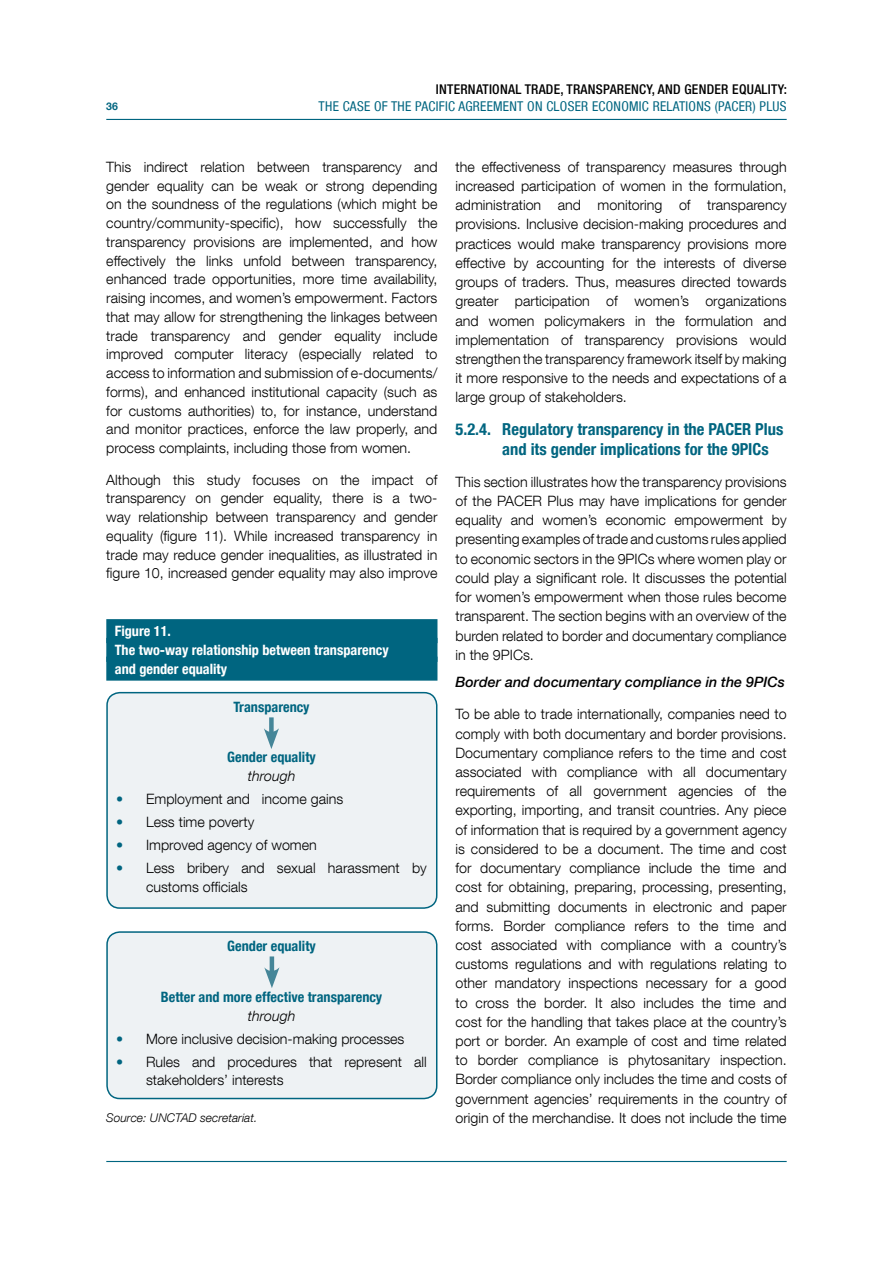
<style>
.page{position:relative;width:893px;height:1263px;background:#fff}
.page>*{position:absolute;margin:0;border:0;box-sizing:border-box;transform-origin:0 0}
.t1{font:700 condensed 16.5px/20px "Helvetica Neue LT Com";color:#006580}
.t2{font:300 14.25px/19.2px "Helvetica Neue LT Com";color:#000;text-align:justify}
.t3{font:700 condensed 14.25px "Helvetica Neue LT Com";color:#006580}
.t4{font:700 condensed 14.25px/18.8px "Helvetica Neue LT Com";color:#fff}
.t5{font:italic 500 14.25px "Helvetica Neue LT Com";color:#000}
.t6{font:italic 300 14.25px "Helvetica Neue LT Com";color:#000}
.t7{font:condensed 13.5px "Helvetica Neue LT Com";letter-spacing:.02em;color:#006580}
.t8{font:500 condensed 13.5px "Helvetica Neue LT Com";letter-spacing:.02em;color:#000}
.t9{font:italic 300 12px "Helvetica Neue LT Com";color:#000}
.t10{font:700 10.5px "Helvetica Neue LT Com";color:#006580}
.s1{color:#006580}
</style>
<div class="page">
<hr style="left:106px;top:119px;width:681px;height:1px;background:#006580">
<hr style="left:106px;top:1161px;width:681px;height:1px;background:#006580">
<div style="left:106px;top:619px;width:331px;height:24px;background:#006580"></div>
<div style="left:106px;top:638px;width:331px;height:24px;background:#006580"></div>
<div style="left:106px;top:657px;width:331px;height:24px;background:#006580"></div>
<div style="left:107px;top:693px;width:330px;height:215px;background:#eef2f4;border-radius:13px"></div>
<div style="left:106px;top:692px;width:331px;height:217px;border:2px solid #006580;border-radius:13px"></div>
<div style="left:107px;top:932px;width:330px;height:166px;background:#eef2f4;border-radius:13px"></div>
<div style="left:106px;top:931px;width:331px;height:168px;border:2px solid #006580;border-radius:13px"></div>
<div style="left:269px;top:717px;width:5px;height:19px;background:#458698"></div>
<svg style="left:264px;top:728px;width:15px;height:21px"></svg>
<hr style="left:270px;top:956px;width:4px;height:19px;background:#458698">
<svg style="left:264px;top:967px;width:15px;height:21px"></svg>
<p class="t10" style="left:106px;top:99px;width:13px">36</p>
<p class="t8" style="left:436px;top:81px;width:353px">INTERNATIONAL TRADE, TRANSPARENCY, AND GENDER EQUALITY:</p>
<p class="t7" style="left:319px;top:98px;width:470px">THE CASE OF THE PACIFIC AGREEMENT ON CLOSER ECONOMIC RELATIONS (PACER) PLUS</p>
<p class="t2" style="left:106px;top:157px;width:333px;line-height:18.8px">This indirect relation between transparency and gender equality can be weak or strong depending on the soundness of the regulations (which might be country/community-specific), how successfully the transparency provisions are implemented, and how effectively the links unfold between transparency, enhanced trade opportunities, more time availability, raising incomes, and women’s empowerment. Factors that may allow for strengthening the linkages between trade transparency and gender equality include improved computer literacy (especially related to access to information and submission of e-documents/ forms), and enhanced institutional capacity (such as for customs authorities) to, for instance, understand and monitor practices, enforce the law properly, and process complaints, including those from women.</p>
<p class="t2" style="left:106px;top:470px;width:333px;line-height:18.8px">Although this study focuses on the impact of transparency on gender equality, there is a two&shy;way relationship between transparency and gender equality (figure 11). While increased transparency in trade may reduce gender inequalities, as illustrated in figure 10, increased gender equality may also improve</p>
<p class="t4" style="left:115px;top:622px;width:275px">Figure 11.<br>The two-way relationship between transparency and gender equality</p>
<p class="t3" style="left:234px;top:698px;width:78px">Transparency</p>
<p class="t3" style="left:227px;top:749px;width:90px">Gender equality</p>
<p class="t6" style="left:248px;top:767px;width:49px">through</p>
<p class="t2" style="left:116px;top:789px;width:228px"><span class="s1">•</span> Employment and income gains</p>
<p class="t2" style="left:116px;top:812px;width:139px"><span class="s1">•</span> Less time poverty</p>
<p class="t2" style="left:116px;top:835px;width:202px"><span class="s1">•</span> Improved agency of women</p>
<p class="t2" style="left:146px;top:858px;width:282px;line-height:18.8px;text-indent:-30px"><span class="s1">•</span> Less bribery and sexual harassment by customs officials</p>
<p class="t3" style="left:227px;top:938px;width:90px">Gender equality</p>
<p class="t3" style="left:161px;top:988px;width:223px">Better and more effective transparency</p>
<p class="t6" style="left:248px;top:1007px;width:49px">through</p>
<p class="t2" style="left:116px;top:1028px;width:290px"><span class="s1">•</span> More inclusive decision-making processes</p>
<p class="t2" style="left:146px;top:1052px;width:282px;line-height:18.8px;text-indent:-30px"><span class="s1">•</span> Rules and procedures that represent all stakeholders’ interests</p>
<p class="t9" style="left:106px;top:1111px;width:153px">Source: UNCTAD secretariat.</p>
<p class="t2" style="left:455px;top:157px;width:333px">the effectiveness of transparency measures through increased participation of women in the formulation, administration and monitoring of transparency provisions. Inclusive decision-making procedures and practices would make transparency provisions more effective by accounting for the interests of diverse groups of traders. Thus, measures directed towards greater participation of women’s organizations and women policymakers in the formulation and implementation of transparency provisions would strengthen the transparency framework itself by making it more responsive to the needs and expectations of a large group of stakeholders.</p>
<p class="t1" style="left:502px;top:419px;width:283px;text-indent:-47px">5.2.4. Regulatory transparency in the PACER Plus and its gender implications for the 9PICs</p>
<p class="t2" style="left:455px;top:472px;width:333px">This section illustrates how the transparency provisions of the PACER Plus may have implications for gender equality and women’s economic empowerment by presenting examples of trade and customs rules applied to economic sectors in the 9PICs where women play or could play a significant role. It discusses the potential for women’s empowerment when those rules become transparent. The section begins with an overview of the burden related to border and documentary compliance in the 9PICs.</p>
<p class="t5" style="left:455px;top:674px;width:331px">Border and documentary compliance in the 9PICs</p>
<p class="t2" style="left:455px;top:704px;width:333px">To be able to trade internationally, companies need to comply with both documentary and border provisions.<br>Documentary compliance refers to the time and cost associated with compliance with all documentary requirements of all government agencies of the exporting, importing, and transit countries. Any piece of information that is required by a government agency is considered to be a document. The time and cost for documentary compliance include the time and cost for obtaining, preparing, processing, presenting, and submitting documents in electronic and paper forms. Border compliance refers to the time and cost associated with compliance with a country’s customs regulations and with regulations relating to other mandatory inspections necessary for a good to cross the border. It also includes the time and cost for the handling that takes place at the country’s port or border. An example of cost and time related to border compliance is phytosanitary inspection.<br>Border compliance only includes the time and costs of government agencies’ requirements in the country of origin of the merchandise. It does not include the time</p>
</div>
